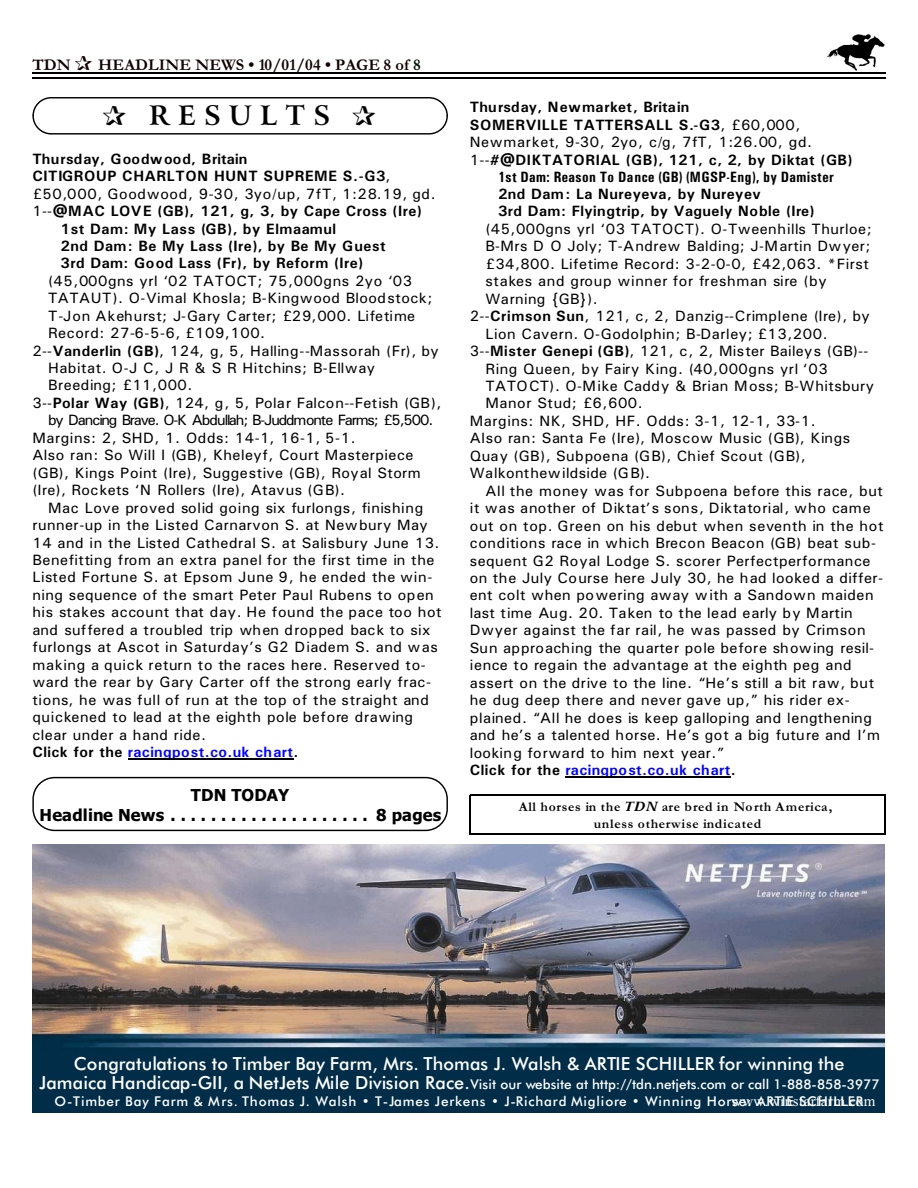
<style>
.page{position:relative;width:918px;height:1188px;background:#fff}
.page>*{position:absolute;margin:0;border:0;box-sizing:border-box;transform-origin:0 0}
.t1{font:700 27px "Arrus BT";letter-spacing:.295em;color:#000}
.t2{font:18px "Futura Md BT";letter-spacing:.005em;color:#fff}
.t3{font:700 16.5px/20px "Tahoma";letter-spacing:.01em;color:#000;text-align:center}
.t4{font:700 16.5px "Garamond";letter-spacing:.005em;color:#0f0000}
.t5{font:15px "Univers";letter-spacing:.035em;color:#000}
.t6{font:700 15px/17.4px "Univers";letter-spacing:.03em;color:#000}
.t7{font:15px "Univers";letter-spacing:.01em;color:#000}
.t8{font:15px "Univers";letter-spacing:.06em;color:#000}
.t9{font:700 15px "Univers";letter-spacing:.025em;color:#00f}
.t10{font:15px "Univers";letter-spacing:-.08em;color:#000}
.t11{font:700 15px "Univers Condensed";letter-spacing:.025em;color:#000}
.t12{font:700 15px "Univers";letter-spacing:.01em;color:#000}
.t13{font:15px "Times New Roman";letter-spacing:.03em;color:#fff}
.t14{font:13.5px/16.4px "Futura Md BT";letter-spacing:.06em;color:#fff;text-align:center}
.t15{font:700 13.5px/17px "Garamond";letter-spacing:.055em;color:#000;text-align:center}
.s1{color:#001400}
.s2{font-weight:400}
.s3{font-weight:700}
.s4{color:#000}
.s5{font-style:italic}
.s6{font-size:18px}
</style>
<div class="page">
<img style="left:826px;top:34px;width:59px;height:36px">
<hr style="left:32px;top:72px;width:853px;height:1px;background:#000">
<hr style="left:32px;top:77px;width:853px;height:2px;background:#000">
<img style="left:32px;top:844px;width:852px;height:269px">
<div style="left:32px;top:97px;width:416px;height:38px;border:1px solid #000;border-radius:18px"></div>
<hr style="left:128px;top:759px;width:165px;height:1px;background:#000">
<hr style="left:565px;top:777px;width:166px;height:1px;background:#000">
<hr style="left:470px;top:795px;width:1px;height:39px;background:#000">
<hr style="left:884px;top:795px;width:1px;height:39px;background:#000">
<hr style="left:470px;top:795px;width:415px;height:1px;background:#000">
<hr style="left:470px;top:833px;width:415px;height:2px;background:#000">
<div style="left:32px;top:777px;width:416px;height:54px;border:1px solid #000;border-radius:22px"></div>
<p class="t4" style="left:32px;top:59px;width:40px">TDN</p>
<p class="t4" style="left:98px;top:59px;width:324px">HEADLINE NEWS • 10/01/04 • PAGE 8 of <span class="s1">8</span></p>
<h1 class="t1" style="left:149px;top:105px;width:183px">RESULTS</h1>
<p class="t12" style="left:32px;top:154px;width:217px">Thursday, Goodwood, Britain</p>
<p class="t6" style="left:32px;top:169px;width:359px">CITIGROUP CHARLTON HUNT SUPREME S.-G3<span class="s2">,</span></p>
<p class="t5" style="left:32px;top:189px;width:405px">£50,000, Goodwood, 9-30, 3yo/up, 7fT, 1:28.19, gd.</p>
<p class="t6" style="left:32px;top:204px;width:391px"><span class="s2">1--</span>@MAC LOVE (GB), 121, g, 3, by Cape Cross (Ire)</p>
<p class="t6" style="left:61px;top:221px;width:277px">1st Dam: My Lass (GB), by Elmaamul</p>
<p class="t6" style="left:61px;top:238px;width:326px">2nd Dam: Be My Lass (Ire), by Be My Guest</p>
<p class="t6" style="left:61px;top:256px;width:304px">3rd Dam: Good Lass (Fr), by Reform (Ire)</p>
<p class="t5" style="left:48px;top:275px;width:366px">(45,000gns yrl ‘02 TATOCT; 75,000gns 2yo ‘03</p>
<p class="t5" style="left:48px;top:293px;width:386px">TATAUT). O-Vimal Khosla; B-Kingwood Bloodstock;</p>
<p class="t8" style="left:48px;top:310px;width:369px">T-Jon Akehurst; J-Gary Carter; £29,000. Lifetime</p>
<p class="t5" style="left:48px;top:328px;width:219px">Record: 27-6-5-6, £109,100.</p>
<p class="t5" style="left:32px;top:345px;width:408px">2--<span class="s3">Vanderlin (GB)</span>, 124, g, 5, Halling--Massorah (Fr), by</p>
<p class="t5" style="left:48px;top:363px;width:329px">Habitat. O-J C, J R &amp; S R Hitchins; B-Ellway</p>
<p class="t5" style="left:48px;top:380px;width:146px">Breeding; £11,000.</p>
<p class="t5" style="left:32px;top:398px;width:411px">3--<span class="s3">Polar Way (GB)</span>, 124, g, 5, Polar Falcon--Fetish (GB),</p>
<p class="t10" style="left:48px;top:415px;width:387px">by Dancing Brave. O-K Abdullah; B-Juddmonte Farms; £5,500.</p>
<p class="t5" style="left:32px;top:432px;width:325px">Margins: 2, SHD, 1. Odds: 14-1, 16-1, 5-1.</p>
<p class="t5" style="left:32px;top:450px;width:383px">Also ran: So Will I (GB), Kheleyf, Court Masterpiece</p>
<p class="t5" style="left:32px;top:467px;width:390px">(GB), Kings Point (Ire), Suggestive (GB), Royal Storm</p>
<p class="t5" style="left:32px;top:485px;width:314px">(Ire), Rockets ‘N Rollers (Ire), Atavus (GB).</p>
<p class="t5" style="left:48px;top:502px;width:377px">Mac Love proved solid going six furlongs, finishing</p>
<p class="t5" style="left:32px;top:520px;width:397px">runner-up in the Listed Carnarvon S. at Newbury May</p>
<p class="t5" style="left:32px;top:537px;width:409px">14 and in the Listed Cathedral S. at Salisbury June 13.</p>
<p class="t5" style="left:32px;top:555px;width:404px">Benefitting from an extra panel for the first time in the</p>
<p class="t5" style="left:32px;top:572px;width:401px">Listed Fortune S. at Epsom June 9, he ended the win-</p>
<p class="t5" style="left:32px;top:590px;width:403px">ning sequence of the smart Peter Paul Rubens to open</p>
<p class="t5" style="left:32px;top:607px;width:411px">his stakes account that day. He found the pace too hot</p>
<p class="t7" style="left:32px;top:625px;width:399px">and suffered a troubled trip when dropped back to six</p>
<p class="t5" style="left:32px;top:642px;width:407px">furlongs at Ascot in Saturday’s G2 Diadem S. and was</p>
<p class="t5" style="left:32px;top:659px;width:395px">making a quick return to the races here. Reserved to-</p>
<p class="t5" style="left:32px;top:677px;width:400px">ward the rear by Gary Carter off the strong early frac-</p>
<p class="t5" style="left:32px;top:694px;width:398px">tions, he was full of run at the top of the straight and</p>
<p class="t5" style="left:32px;top:712px;width:382px">quickened to lead at the eighth pole before drawing</p>
<p class="t5" style="left:32px;top:729px;width:175px">clear under a hand ride.</p>
<p class="t9" style="left:32px;top:747px;width:267px"><span class="s4">Click for the</span> racingpost.co.uk chart<span class="s4">.</span></p>
<p class="t3" style="left:40px;top:786px;width:403px">TDN TODAY<br>Headline News.................... 8 pages</p>
<p class="t6" style="left:470px;top:100px;width:384px">Thursday, Newmarket, Britain<br>SOMERVILLE TATTERSALL S.-G3<span class="s2">, £60,000, Newmarket, 9-30, 2yo, c/g, 7fT, 1:26.00, gd.<br>1--</span>#@DIKTATORIAL (GB), 121, c, 2, by Diktat (GB)</p>
<p class="t11" style="left:498px;top:171px;width:337px">1st Dam: Reason To Dance (GB) (MGSP-Eng), by Damister</p>
<p class="t6" style="left:498px;top:187px;width:318px">2nd Dam: La Nureyeva, by Nureyev<br>3rd Dam: Flyingtrip, by Vaguely Noble (Ire)</p>
<p class="t5" style="left:485px;top:223px;width:388px">(45,000gns yrl ‘03 TATOCT). O-Tweenhills Thurloe;</p>
<p class="t5" style="left:485px;top:241px;width:387px">B-Mrs D O Joly; T-Andrew Balding; J-Martin Dwyer;</p>
<p class="t5" style="left:485px;top:258px;width:385px">£34,800. Lifetime Record: 3-2-0-0, £42,063. *First</p>
<p class="t5" style="left:485px;top:276px;width:343px">stakes and group winner for freshman sire (by</p>
<p class="t5" style="left:485px;top:293px;width:114px">Warning {GB}).</p>
<p class="t5" style="left:470px;top:311px;width:402px">2--<span class="s3">Crimson Sun</span>, 121, c, 2, Danzig--Crimplene (Ire), by</p>
<p class="t5" style="left:485px;top:328px;width:344px">Lion Cavern. O-Godolphin; B-Darley; £13,200.</p>
<p class="t5" style="left:470px;top:346px;width:400px">3--<span class="s3">Mister Genepi (GB)</span>, 121, c, 2, Mister Baileys (GB)--</p>
<p class="t5" style="left:485px;top:363px;width:344px">Ring Queen, by Fairy King. (40,000gns yrl ‘03</p>
<p class="t5" style="left:485px;top:381px;width:390px">TATOCT). O-Mike Caddy &amp; Brian Moss; B-Whitsbury</p>
<p class="t5" style="left:485px;top:398px;width:159px">Manor Stud; £6,600.</p>
<p class="t5" style="left:470px;top:416px;width:347px">Margins: NK, SHD, HF. Odds: 3-1, 12-1, 33-1.</p>
<p class="t5" style="left:470px;top:433px;width:382px">Also ran: Santa Fe (Ire), Moscow Music (GB), Kings</p>
<p class="t5" style="left:470px;top:450px;width:337px">Quay (GB), Subpoena (GB), Chief Scout (GB),</p>
<p class="t5" style="left:470px;top:468px;width:182px">Walkonthewildside (GB).</p>
<p class="t5" style="left:485px;top:485px;width:399px">All the money was for Subpoena before this race, but</p>
<p class="t8" style="left:470px;top:503px;width:403px">it was another of Diktat’s sons, Diktatorial, who came</p>
<p class="t5" style="left:470px;top:520px;width:415px">out on top. Green on his debut when seventh in the hot</p>
<p class="t5" style="left:470px;top:538px;width:408px">conditions race in which Brecon Beacon (GB) beat sub-</p>
<p class="t5" style="left:470px;top:555px;width:402px">sequent G2 Royal Lodge S. scorer Perfectperformance</p>
<p class="t5" style="left:470px;top:573px;width:415px">on the July Course here July 30, he had looked a differ-</p>
<p class="t5" style="left:470px;top:590px;width:405px">ent colt when powering away with a Sandown maiden</p>
<p class="t7" style="left:470px;top:608px;width:384px">last time Aug. 20. Taken to the lead early by Martin</p>
<p class="t5" style="left:470px;top:625px;width:397px">Dwyer against the far rail, he was passed by Crimson</p>
<p class="t7" style="left:470px;top:643px;width:406px">Sun approaching the quarter pole before showing resil-</p>
<p class="t5" style="left:470px;top:660px;width:384px">ience to regain the advantage at the eighth peg and</p>
<p class="t5" style="left:470px;top:677px;width:406px">assert on the drive to the line. “He’s still a bit raw, but</p>
<p class="t5" style="left:470px;top:695px;width:381px">he dug deep there and never gave up,” his rider ex-</p>
<p class="t5" style="left:470px;top:712px;width:404px">plained. “All he does is keep galloping and lengthening</p>
<p class="t5" style="left:470px;top:730px;width:412px">and he’s a talented horse. He’s got a big future and I’m</p>
<p class="t5" style="left:470px;top:747px;width:256px">looking forward to him next year.”</p>
<p class="t9" style="left:470px;top:765px;width:267px"><span class="s4">Click for the</span> racingpost.co.uk chart<span class="s4">.</span></p>
<p class="t15" style="left:519px;top:800px;width:315px">All horses in the <span class="s5">TDN</span> are bred in North America, unless otherwise indicated</p>
<p class="t2" style="left:74px;top:1057px;width:772px">Congratulations to Timber Bay Farm, Mrs. Thomas J. Walsh &amp; ARTIE SCHILLER for winning the</p>
<p class="t14" style="left:39px;top:1078px;width:842px"><span class="s6">Jamaica Handicap-GII, a NetJets Mile Division Race.</span>Visit our website at http://tdn.netjets.com or call 1-888-858-3977<br>O-Timber Bay Farm &amp; Mrs. Thomas J. Walsh • T-James Jerkens • J-Richard Migliore • Winning Horse: ARTIE SCHILLER</p>
<p class="t13" style="left:731px;top:1095px;width:146px">www.winstarfarm.com</p>
</div>
